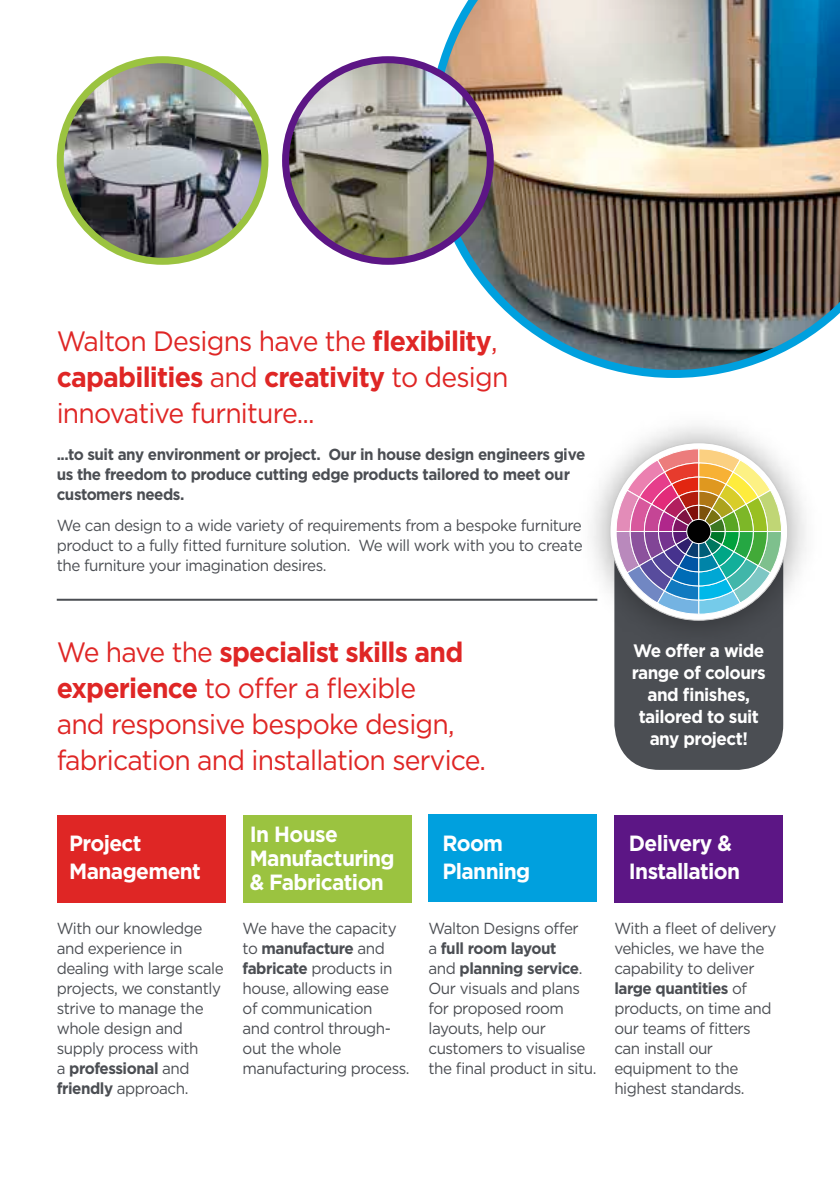
<style>
.page{position:relative;width:840px;height:1191px;background:#fff}
.page>*{position:absolute;margin:0;border:0;box-sizing:border-box;transform-origin:0 0}
.t1{font:28px/36px "Gotham";letter-spacing:-.03em;color:#df2625;scale:.95 1}
.t2{font:700 22px/28px "Gotham";letter-spacing:-.03em;color:#fff;scale:.95 1}
.t3{font:700 18px/22px "Gotham";letter-spacing:-.03em;color:#fff;text-align:center;scale:.95 1}
.t4{font:16px/20px "Gotham";letter-spacing:-.03em;color:#4b4e53;scale:.95 1}
.t5{font:700 16px/20px "Gotham";letter-spacing:-.03em;color:#4b4e53;scale:.95 1}
.s1{font-weight:700}
</style>
<div class="page">
<div style="left:614px;top:662px;width:168px;height:108px;background:#4b4e53"></div>
<img style="left:440px;top:0;width:399px;height:378px">
<img style="left:60px;top:60px;width:205px;height:201px">
<div style="left:57px;top:56px;width:211px;height:209px;border:7px solid #9bc340;border-radius:50%"></div>
<img style="left:564px;top:426px;width:242px;height:236px">
<svg style="left:609px;top:443px;width:178px;height:177px"></svg>
<svg style="left:615px;top:448px;width:166px;height:167px"></svg>
<div style="left:686px;top:519px;width:24px;height:24px;background:#010101;border-radius:50%"></div>
<div style="left:686px;top:519px;width:24px;height:25px;border:1px solid #fff;border-radius:50%"></div>
<hr style="left:57px;top:599px;width:540px;height:2px;background:#4b4e53">
<img style="left:285px;top:60px;width:205px;height:201px">
<div style="left:282px;top:56px;width:211px;height:209px;border:7px solid #5c1685;border-radius:50%"></div>
<div style="left:57px;top:815px;width:168px;height:87px;background:#df2625"></div>
<div style="left:242px;top:815px;width:169px;height:87px;background:#9bc340"></div>
<div style="left:428px;top:814px;width:169px;height:87px;background:#00a0de"></div>
<div style="left:614px;top:815px;width:168px;height:87px;background:#5c1685"></div>
<h1 class="t1" style="left:57px;top:323px;width:476px">Walton Designs have the <span class="s1">flexibility</span>, <span class="s1">capabilities</span> and <span class="s1">creativity</span> to design innovative furniture...</h1>
<p class="t5" style="left:57px;top:444px;width:557px">...to suit any environment or project. Our in house design engineers give us the freedom to produce cutting edge products tailored to meet our customers needs.</p>
<p class="t4" style="left:57px;top:515px;width:555px;text-align:justify">We can design to a wide variety of requirements from a bespoke furniture product to a fully fitted furniture solution. We will work with you to create the furniture your imagination desires.</p>
<h1 class="t1" style="left:57px;top:633px;width:453px">We have the <span class="s1">specialist skills and experience</span> to offer a flexible<br>and responsive bespoke design, fabrication and installation service.</h1>
<p class="t3" style="left:631px;top:640px;width:142px">We offer a wide range of colours and finishes, tailored to suit any project!</p>
<h2 class="t2" style="left:69px;top:829px;width:140px">Project<br>Management</h2>
<p class="t4" style="left:57px;top:918px;width:177px">With our knowledge and experience in dealing with large scale projects, we constantly strive to manage the whole design and supply process with<br>a <span class="s1">professional</span> and <span class="s1">friendly</span> approach.</p>
<h2 class="t2" style="left:249px;top:822px;width:154px;line-height:24px">In House<br>Manufacturing &amp; Fabrication</h2>
<h2 class="t2" style="left:442px;top:829px;width:94px">Room<br>Planning</h2>
<h2 class="t2" style="left:628px;top:829px;width:119px">Delivery &amp;<br>Installation</h2>
<p class="t4" style="left:242px;top:918px;width:177px">We have the capacity to <span class="s1">manufacture</span> and <span class="s1">fabricate</span> products in house, allowing ease<br>of communication<br>and control through&shy;out the whole manufacturing process.</p>
<p class="t4" style="left:428px;top:918px;width:178px">Walton Designs offer<br>a <span class="s1">full room layout<br></span>and <span class="s1">planning service</span>.<br>Our visuals and plans for proposed room layouts, help our customers to visualise the final product in situ.</p>
<p class="t4" style="left:614px;top:918px;width:172px">With a fleet of delivery vehicles, we have the capability to deliver <span class="s1">large quantities</span> of products, on time and our teams of fitters can install our equipment to the highest standards.</p>
</div>
